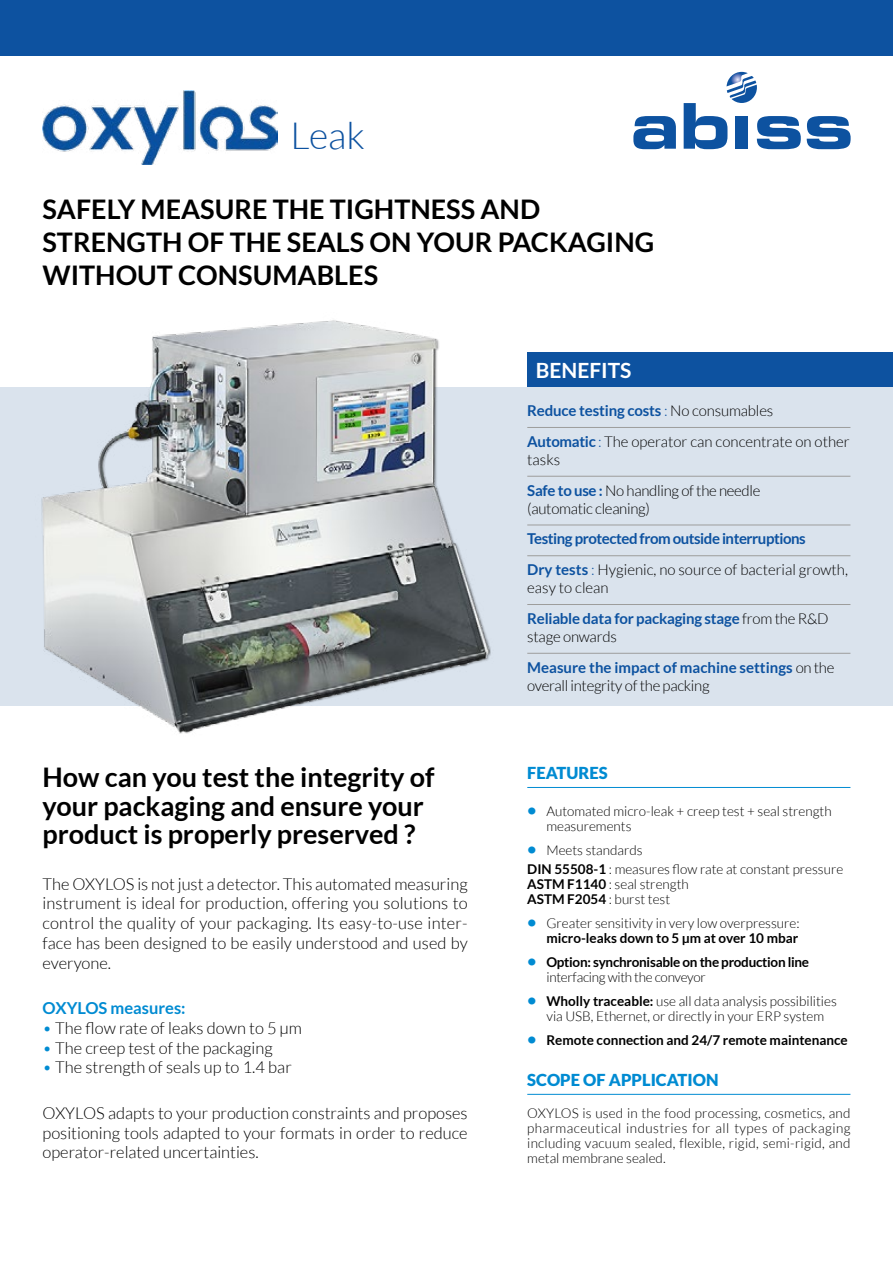
<style>
.page{position:relative;width:893px;height:1263px;background:#fff}
.page>*{position:absolute;margin:0;border:0;box-sizing:border-box;transform-origin:0 0}
.t1{font:300 37.5px "Lato";color:#0d52a0}
.t2{font:700 27px/28.5px "Lato";color:#000}
.t3{font:700 21px "Lato";color:#fff}
.t4{font:300 16.5px/19.8px "Lato";color:#000;text-align:justify}
.t5{font:900 16.5px "Lato";color:#008bd2}
.t6{font:700 16.5px "Lato";color:#008bd2}
.t7{font:700 15px/30.8px "Lato";letter-spacing:-.015em;color:#0d52a0}
.t8{font:300 15px/30.8px "Lato";letter-spacing:-.02em;color:#000}
.t9{font:300 15px/30.8px "Lato";color:#000}
.t10{font:300 13.5px/15px "Lato";color:#000}
.t11{font:700 13.5px/15px "Lato";letter-spacing:-.02em;color:#000}
.t12{font:700 13.5px "Lato";color:#000}
.s1{color:#008bd2}
.s2{font-weight:700;color:#0d52a0}
.s3{color:#0d52a0}
.s4{font-weight:300}
.s5{font-weight:300;color:#000}
.s6{font-weight:700;font-size:16.5px;color:#008bd2}
.s7{font-weight:700}
.s8{font-size:16.5px;color:#008bd2}
</style>
<div class="page">
<div style="left:0;top:387px;width:893px;height:319px;background:#dae3ed"></div>
<hr style="left:527px;top:787px;width:323px;height:1px;background:#008bd2">
<hr style="left:527px;top:1094px;width:323px;height:1px;background:#008bd2">
<svg style="left:633px;top:116px;width:43px;height:33px"></svg>
<svg style="left:684px;top:72px;width:117px;height:77px"></svg>
<svg style="left:807px;top:116px;width:44px;height:33px"></svg>
<img style="left:41px;top:320px;width:450px;height:414px">
<hr style="left:527px;top:427px;width:323px;height:1px;background:#9d9d9c">
<hr style="left:527px;top:476px;width:323px;height:1px;background:#9d9d9c">
<hr style="left:527px;top:525px;width:323px;height:1px;background:#9d9d9c">
<hr style="left:527px;top:555px;width:323px;height:1px;background:#9d9d9c">
<hr style="left:527px;top:604px;width:323px;height:1px;background:#9d9d9c">
<hr style="left:527px;top:653px;width:323px;height:1px;background:#9d9d9c">
<div style="left:527px;top:353px;width:366px;height:34px;background:#0d52a0"></div>
<div style="left:0;top:0;width:893px;height:55px;background:#0d52a0"></div>
<img style="left:43px;top:90px;width:234px;height:74px">
<h1 class="t1" style="left:291px;top:115px;width:76px">Leak</h1>
<h2 class="t2" style="left:43px;top:193px;width:613px;line-height:33px">SAFELY MEASURE THE TIGHTNESS AND<br>STRENGTH OF THE SEALS ON YOUR PACKAGING<br>WITHOUT CONSUMABLES</h2>
<h3 class="t3" style="left:536px;top:359px;width:97px">BENEFITS</h3>
<h2 class="t2" style="left:43px;top:763px;width:394px">How can you test the integrity of your packaging and ensure your product is properly preserved ?</h2>
<p class="t4" style="left:43px;top:874px;width:427px">The OXYLOS is not just a detector. This automated measuring instrument is ideal for production, offering you solutions to control the quality of your packaging. Its easy-to-use inter&shy;face has been designed to be easily understood and used by everyone.</p>
<p class="t6" style="left:43px;top:998px;width:145px">OXYLOS measures:</p>
<p class="t4" style="left:43px;top:1018px;width:261px"><span class="s1">•</span> The flow rate of leaks down to 5 µm</p>
<p class="t4" style="left:43px;top:1038px;width:232px"><span class="s1">•</span> The creep test of the packaging</p>
<p class="t4" style="left:43px;top:1058px;width:251px"><span class="s1">•</span> The strength of seals up to 1.4 bar</p>
<p class="t4" style="left:43px;top:1103px;width:427px">OXYLOS adapts to your production constraints and proposes positioning tools adapted to your formats in order to reduce operator-related uncertainties.</p>
<p class="t9" style="left:527px;top:395px;width:324px"><span class="s2">Reduce testing costs</span> <span class="s3">:</span> No consumables<br><span class="s2">Automatic</span> <span class="s3">:</span> The operator can concentrate on other</p>
<p class="t8" style="left:527px;top:444px;width:235px">tasks<br><span class="s2">Safe to use :</span> No handling of the needle</p>
<p class="t8" style="left:527px;top:493px;width:124px">(automatic cleaning)</p>
<p class="t7" style="left:527px;top:523px;width:322px">Testing protected from outside interruptions<br>Dry tests <span class="s4">:</span> <span class="s5">Hygienic, no source of bacterial growth,</span></p>
<p class="t7" style="left:527px;top:572px;width:303px"><span class="s5">easy to clean<br></span>Reliable data for packaging stage <span class="s5">from the R&amp;D</span></p>
<p class="t7" style="left:527px;top:621px;width:309px"><span class="s5">stage onwards<br></span>Measure the impact of machine settings <span class="s5">on the</span></p>
<p class="t8" style="left:527px;top:670px;width:184px">overall integrity of the packing</p>
<p class="t5" style="left:527px;top:763px;width:82px">FEATURES</p>
<p class="t10" style="left:546px;top:803px;width:287px;text-indent:-19px"><span class="s6">•</span> Automated micro-leak + creep test + seal strength measurements</p>
<p class="t10" style="left:527px;top:840px;width:318px;line-height:19.2px"><span class="s6">•</span> Meets standards<br><span class="s7">DIN 55508-1</span> : measures flow rate at constant pressure</p>
<p class="t10" style="left:527px;top:876px;width:163px"><span class="s7">ASTM F1140</span> : seal strength<br><span class="s7">ASTM F2054</span> : burst test</p>
<p class="t10" style="left:527px;top:916px;width:274px;text-align:right"><span class="s6">•</span> Greater sensitivity in very low overpressure: <span class="s7">micro-leaks down to 5 μm at over 10 mbar</span></p>
<p class="t11" style="left:546px;top:954px;width:264px;text-indent:-19px"><span class="s8">•</span> Option: synchronisable on the production line <span class="s4">interfacing with the conveyor</span></p>
<p class="t10" style="left:527px;top:994px;width:311px;text-align:center"><span class="s6">•</span> <span class="s7">Wholly traceable:</span> use all data analysis possibilities via USB, Ethernet, or directly in your ERP system</p>
<p class="t12" style="left:527px;top:1032px;width:322px"><span class="s8">•</span> Remote connection and 24/7 remote maintenance</p>
<p class="t5" style="left:527px;top:1070px;width:193px">SCOPE OF APPLICATION</p>
<p class="t10" style="left:527px;top:1105px;width:325px;text-align:justify">OXYLOS is used in the food processing, cosmetics, and pharmaceutical industries for all types of packaging including vacuum sealed, flexible, rigid, semi-rigid, and metal membrane sealed.</p>
</div>
